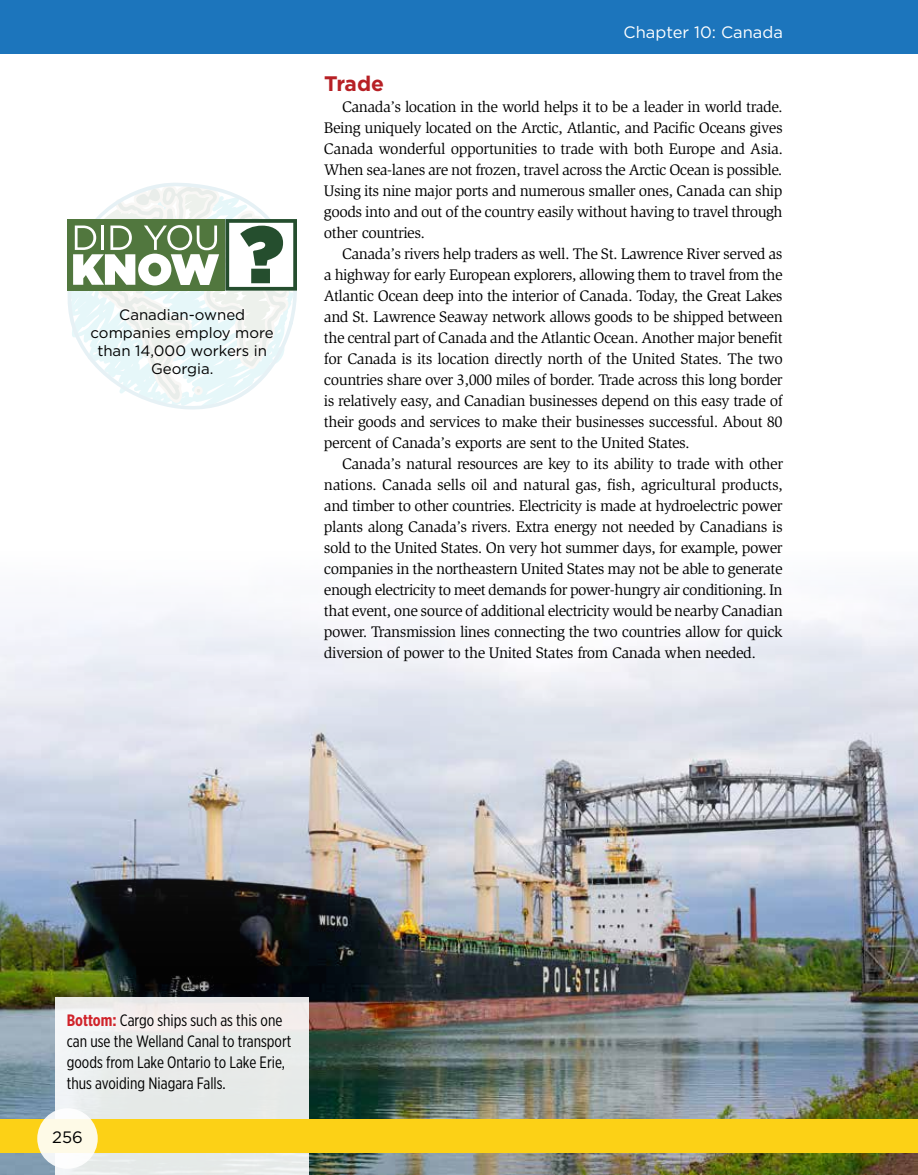
<style>
.page{position:relative;width:918px;height:1175px;background:#fff}
.page>*{position:absolute;margin:0;border:0;box-sizing:border-box;transform-origin:0 0}
.t1{font:700 21px "Gotham";letter-spacing:-.01em;color:#b72025}
.t2{font:16.5px/21px "Gotham X Narrow";color:#000}
.t3{font:16.5px "Gotham";color:#fff}
.t4{font:16.5px "Gotham";color:#000}
.t5{font:15.75px/21px "Slimbach Std";letter-spacing:-.03em;color:#000;text-align:justify}
.t6{font:15px/18px "Gotham";color:#000;text-align:center}
.s1{font-weight:700;color:#d0232a}
</style>
<div class="page">
<img style="left:0;top:588px;width:918px;height:586px">
<svg style="left:67px;top:291px;width:160px;height:119px"></svg>
<div style="left:67px;top:219px;width:158px;height:72px;background:#51773e"></div>
<svg style="left:73px;top:183px;width:224px;height:220px"></svg>
<div style="left:55px;top:997px;width:253px;height:177px;background:linear-gradient(to right,#edf0f0,#e8e9e7)"></div>
<div style="left:0;top:1119px;width:918px;height:33px;background:#fcd116"></div>
<div style="left:0;top:0;width:918px;height:54px;background:#1c75bc"></div>
<svg style="left:37px;top:1108px;width:61px;height:60px;fill:#fefae7"></svg>
<p class="t6" style="left:91px;top:306px;width:185px">Canadian-owned companies employ more than 14,000 workers in<br>Georgia.</p>
<p class="t3" style="left:624px;top:22px;width:161px">Chapter 10: Canada</p>
<h1 class="t1" style="left:324px;top:70px;width:62px">Trade</h1>
<p class="t5" style="left:324px;top:96px;width:461px;text-indent:18px">Canada’s location in the world helps it to be a leader in world trade.<br>Being uniquely located on the Arctic, Atlantic, and Pacific Oceans gives Canada wonderful opportunities to trade with both Europe and Asia.<br>When sea-lanes are not frozen, travel across the Arctic Ocean is possible.<br>Using its nine major ports and numerous smaller ones, Canada can ship goods into and out of the country easily without having to travel through other countries.</p>
<p class="t5" style="left:324px;top:243px;width:460px;text-indent:18px">Canada’s rivers help traders as well. The St. Lawrence River served as a highway for early European explorers, allowing them to travel from the Atlantic Ocean deep into the interior of Canada. Today, the Great Lakes and St. Lawrence Seaway network allows goods to be shipped between the central part of Canada and the Atlantic Ocean. Another major benefit for Canada is its location directly north of the United States. The two countries share over 3,000 miles of border. Trade across this long border is relatively easy, and Canadian businesses depend on this easy trade of their goods and services to make their businesses successful. About 80 percent of Canada’s exports are sent to the United States.</p>
<p class="t5" style="left:324px;top:453px;width:461px;text-indent:18px">Canada’s natural resources are key to its ability to trade with other nations. Canada sells oil and natural gas, fish, agricultural products, and timber to other countries. Electricity is made at hydroelectric power plants along Canada’s rivers. Extra energy not needed by Canadians is sold to the United States. On very hot summer days, for example, power companies in the northeastern United States may not be able to generate enough electricity to meet demands for power-hungry air conditioning. In that event, one source of additional electricity would be nearby Canadian power. Transmission lines connecting the two countries allow for quick diversion of power to the United States from Canada when needed.</p>
<p class="t2" style="left:67px;top:1009px;width:226px"><span class="s1">Bottom:</span> Cargo ships such as this one can use the Welland Canal to transport goods from Lake Ontario to Lake Erie, thus avoiding Niagara Falls.</p>
<p class="t4" style="left:52px;top:1126px;width:32px">256</p>
</div>
